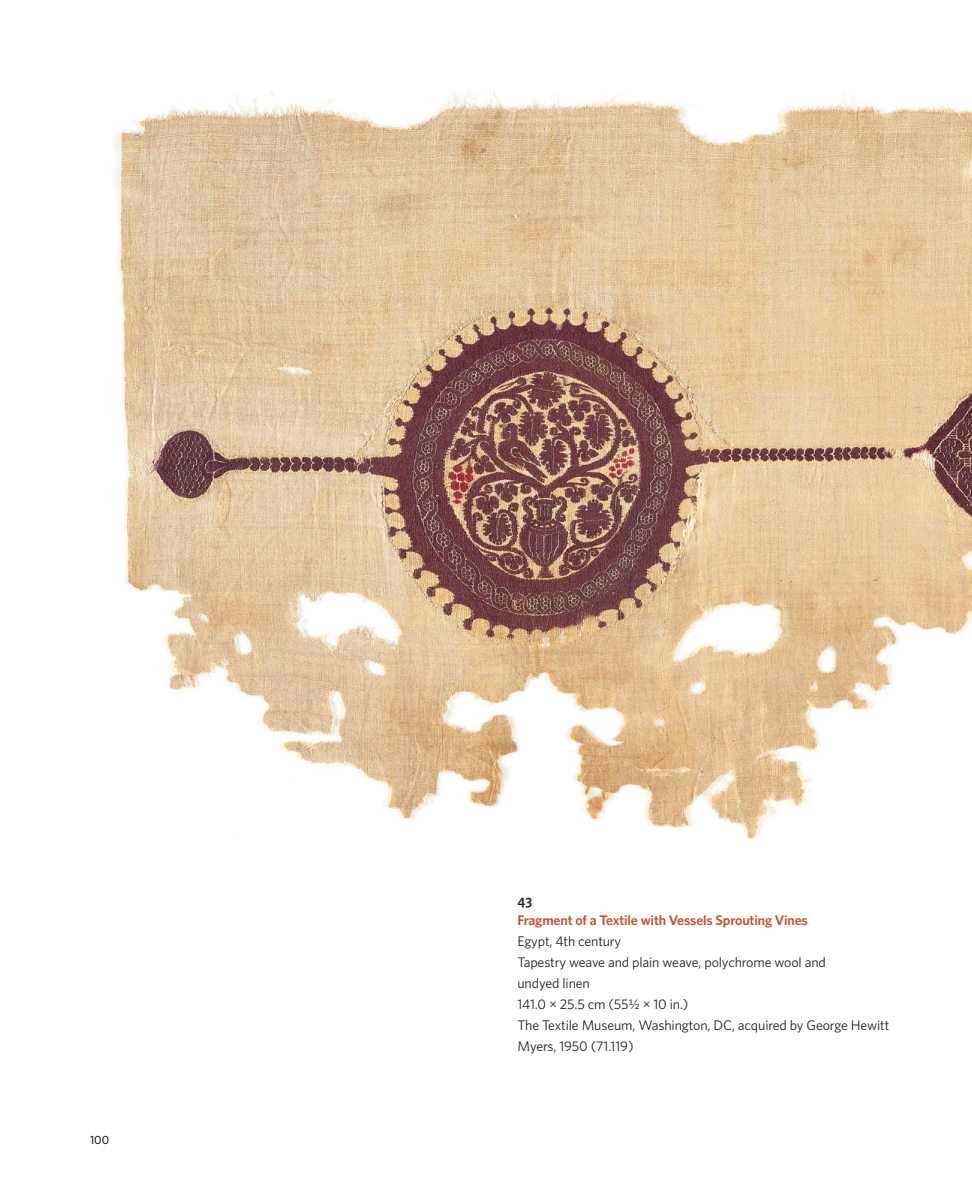
<style>
.page{position:relative;width:972px;height:1188px;background:#fff}
.page>*{position:absolute;margin:0;border:0;box-sizing:border-box;transform-origin:0 0}
.t1{font:13.95px/21px "Whitney";letter-spacing:-.01em;color:#231f20}
.t2{font:600 13.95px "Whitney";letter-spacing:-.01em;color:#c35130}
.t3{font:13.95px "Whitney Semibold SC";color:#231f20}
.t4{font:500 12px "Whitney";color:#231f20}
</style>
<div class="page">
<img style="left:115px;top:90px;width:857px;height:749px">
<p class="t4" style="left:90px;top:1131px;width:21px">100</p>
<p class="t3" style="left:518px;top:891px;width:16px">43</p>
<p class="t2" style="left:518px;top:911px;width:292px">Fragment of a Textile with Vessels Sprouting Vines</p>
<p class="t1" style="left:518px;top:931px;width:373px">Egypt, 4th century<br>Tapestry weave and plain weave, polychrome wool and<br>undyed linen<br>141.0 × 25.5 cm (55½ × 10 in.)<br>The Textile Museum, Washington, DC, acquired by George Hewitt<br>Myers, 1950 (71.119)</p>
</div>
